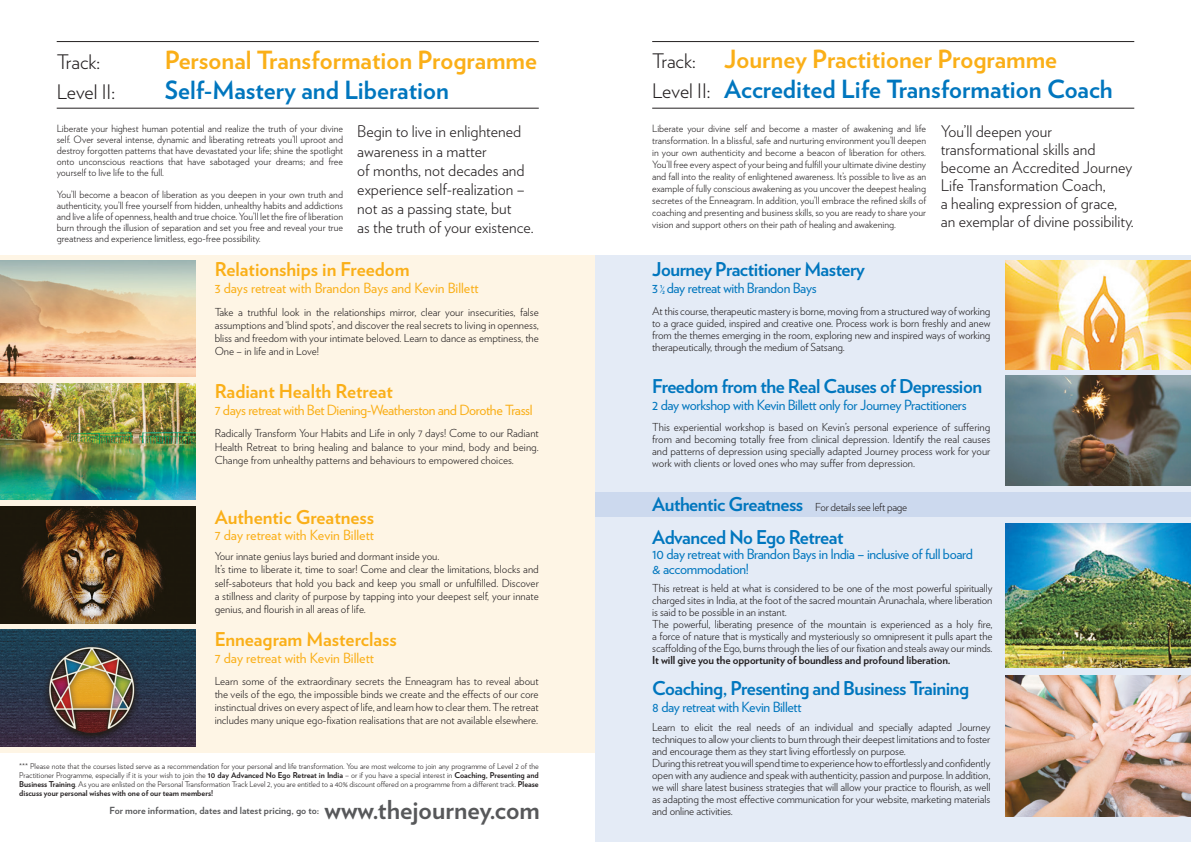
<style>
.page{position:relative;width:1191px;height:842px;background:#fff}
.page>*{position:absolute;margin:0;border:0;box-sizing:border-box;transform-origin:0 0}
.t1{font:700 26px "Verlag";color:#57585a}
.t2{font:700 25px "Verlag";color:#0076be}
.t3{font:700 25px "Verlag";color:#faaf18}
.t4{font:300 20px "Verlag";color:#231f20}
.t5{font:700 19px "Verlag";letter-spacing:-.025em;color:#0076be}
.head2{font:700 19px "Verlag";color:#faaf18}
.t6{font:300 16px/19.2px "Verlag";color:#231f20}
.t7{font:14px "Verlag";letter-spacing:-.025em;color:#0076be}
.subheadline{font:14px "Verlag";color:#faaf18}
.subheadline-2{font:14px "Verlag";letter-spacing:-.03em;color:#faaf18}
.body_seminars{font:300 11px/12px "Verlag";letter-spacing:-.01em;color:#231f20;text-align:justify}
.t8{font:300 10px/11px "Verlag";color:#231f20;text-align:justify}
.t9{font:700 9.8px "Verlag";color:#57585a}
.t10{font:300 8px/9px "Verlag";color:#231f20;text-align:justify}
.s1{font-weight:300;font-size:20px;color:#231f20}
.s2{font-weight:700}
.s3{font-family:"Titillium";font-size:10px}
</style>
<div class="page">
<div style="left:0;top:255px;width:595px;height:498px;background:#fef5e5"></div>
<div style="left:595px;top:255px;width:596px;height:587px;background:#e4ebf6"></div>
<div style="left:595px;top:492px;width:596px;height:25px;background:#ccd9ee"></div>
<img style="left:0;top:261px;width:196px;height:116px">
<img style="left:0;top:384px;width:196px;height:116px">
<img style="left:1005px;top:375px;width:186px;height:111px">
<img style="left:1005px;top:675px;width:186px;height:141px">
<img style="left:1005px;top:524px;width:186px;height:143px">
<img style="left:1005px;top:261px;width:186px;height:108px">
<img style="left:0;top:507px;width:196px;height:116px">
<img style="left:0;top:630px;width:196px;height:116px">
<hr style="left:57px;top:108px;width:482px;height:1px;background:#231f20">
<hr style="left:652px;top:108px;width:482px;height:1px;background:#231f20">
<hr style="left:57px;top:41px;width:482px;height:1px;background:#231f20">
<hr style="left:652px;top:41px;width:482px;height:1px;background:#231f20">
<p class="t4" style="left:57px;top:47px;width:45px">Track:</p>
<p class="t3" style="left:165px;top:40px;width:374px">Personal Transformation Programme</p>
<p class="t4" style="left:57px;top:77px;width:60px">Level II:</p>
<p class="t2" style="left:165px;top:70px;width:286px">Self-Mastery and Liberation</p>
<p class="t3" style="left:652px;top:39px;width:406px"><span class="s1">Track:</span> Journey Practitioner Programme</p>
<p class="t2" style="left:652px;top:69px;width:462px"><span class="s1">Level II:</span> Accredited Life Transformation Coach</p>
<p class="t8" style="left:57px;top:123px;width:288px">Liberate your highest human potential and realize the truth of your divine self. Over several intense, dynamic and liberating retreats you’ll uproot and destroy forgotten patterns that have devastated your life; shine the spotlight onto unconscious reactions that have sabotaged your dreams; and free yourself to live life to the full.</p>
<p class="t8" style="left:57px;top:189px;width:288px">You’ll become a beacon of liberation as you deepen in your own truth and authenticity, you’ll free yourself from hidden, unhealthy habits and addictions and live a life of openness, health and true choice. You’ll let the fire of liberation burn through the illusion of separation and set you free and reveal your true greatness and experience limitless, ego-free possibility.</p>
<p class="t8" style="left:652px;top:122px;width:275px;line-height:12px">Liberate your divine self and become a master of awakening and life transformation. In a blissful, safe and nurturing environment you’ll deepen in your own authenticity and become a beacon of liberation for others.<br>You’ll free every aspect of your being and fulfill your ultimate divine destiny and fall into the reality of enlightened awareness. It’s possible to live as an example of fully conscious awakening as you uncover the deepest healing secretes of the Enneagram. In addition, you’ll embrace the refined skills of coaching and presenting and business skills, so you are ready to share your vision and support others on their path of healing and awakening.</p>
<p class="t6" style="left:357px;top:121px;width:178px">Begin to live in enlightened awareness in a matter<br>of months, not decades and experience self-realization – not as a passing state, but<br>as the truth of your existence.</p>
<p class="t6" style="left:941px;top:122px;width:194px;line-height:18px">You’ll deepen your transformational skills and become an Accredited Journey<br>Life Transformation Coach,<br>a healing expression of grace, an exemplar of divine possibility.</p>
<p class="head2" style="left:215px;top:254px;width:196px">Relationships in Freedom</p>
<p class="subheadline" style="left:215px;top:277px;width:265px">3 days retreat with Brandon Bays and Kevin Billett</p>
<p class="body_seminars" style="left:215px;top:305px;width:326px;line-height:13.2px">Take a truthful look in the relationships mirror, clear your insecurities, false assumptions and ‘blind spots’, and discover the real secrets to living in openness, bliss and freedom with your intimate beloved. Learn to dance as emptiness, the One – in life and in Love!</p>
<p class="head2" style="left:215px;top:376px;width:180px">Radiant Health Retreat</p>
<p class="subheadline-2" style="left:215px;top:399px;width:319px">7 days retreat with Bet Diening-Weatherston and Dorothe Trassl</p>
<p class="body_seminars" style="left:215px;top:426px;width:326px;line-height:13.2px">Radically Transform Your Habits and Life in only 7 days! Come to our Radiant Health Retreat to bring healing and balance to your mind, body and being.<br>Change from unhealthy patterns and behaviours to empowered choices.</p>
<p class="head2" style="left:215px;top:502px;width:161px">Authentic Greatness</p>
<p class="subheadline" style="left:215px;top:525px;width:161px">7 day retreat with Kevin Billett</p>
<p class="body_seminars" style="left:215px;top:550px;width:226px">Your innate genius lays buried and dormant inside you.</p>
<p class="body_seminars" style="left:215px;top:562px;width:326px;line-height:13.2px">It’s time to liberate it, time to soar! Come and clear the limitations, blocks and self-saboteurs that hold you back and keep you small or unfulfilled. Discover a stillness and clarity of purpose by tapping into your deepest self, your innate genius, and flourish in all areas of life.</p>
<p class="head2" style="left:215px;top:624px;width:184px">Enneagram Masterclass</p>
<p class="subheadline" style="left:215px;top:647px;width:161px">7 day retreat with Kevin Billett</p>
<p class="body_seminars" style="left:215px;top:674px;width:325px;line-height:13.2px">Learn some of the extraordinary secrets the Enneagram has to reveal about the veils of the ego, the impossible binds we create and the effects of our core instinctual drives on every aspect of life, and learn how to clear them. The retreat includes many unique ego-fixation realisations that are not available elsewhere.</p>
<p class="t10" style="left:19px;top:761px;width:521px">*** Please note that the courses listed serve as a recommendation for your personal and life transformation. You are most welcome to join any programme of Level 2 of the Practitioner Programme, especially if it is your wish to join the <span class="s2">10 day Advanced No Ego Retreat in India</span> – or if you have a special interest in <span class="s2">Coaching, Presenting and Business Training</span>. As you are enlisted on the Personal Transformation Track Level 2, you are entitled to a 40% discount offered on a programme from a different track. <span class="s2">Please discuss your personal wishes with one of our team members!</span></p>
<p class="t9" style="left:110px;top:803px;width:211px">For more information, dates and latest pricing, go to:</p>
<p class="t1" style="left:324px;top:790px;width:217px">www.thejourney.com</p>
<p class="t5" style="left:652px;top:254px;width:214px">Journey Practitioner Mastery</p>
<p class="t7" style="left:652px;top:277px;width:166px">3 <span class="s3">½</span> day retreat with Brandon Bays</p>
<p class="body_seminars" style="left:652px;top:304px;width:340px">At this course, therapeutic mastery is borne, moving from a structured way of working to a grace guided, inspired and creative one. Process work is born freshly and anew from the themes emerging in the room, exploring new and inspired ways of working therapeutically, through the medium of Satsang.</p>
<p class="t5" style="left:652px;top:371px;width:331px">Freedom from the Real Causes of Depression</p>
<p class="t7" style="left:652px;top:394px;width:316px">2 day workshop with Kevin Billett only for Journey Practitioners</p>
<p class="body_seminars" style="left:652px;top:420px;width:340px">This experiential workshop is based on Kevin’s personal experience of suffering from and becoming totally free from clinical depression. Identify the real causes and patterns of depression using specially adapted Journey process work for your work with clients or loved ones who may suffer from depression.</p>
<p class="t5" style="left:652px;top:489px;width:152px">Authentic Greatness</p>
<p class="body_seminars" style="left:815px;top:500px;width:93px">For details see left page</p>
<p class="t5" style="left:652px;top:522px;width:193px">Advanced No Ego Retreat</p>
<p class="t7" style="left:652px;top:544px;width:322px">10 day retreat with Brandon Bays in India – inclusive of full board</p>
<p class="t7" style="left:652px;top:559px;width:98px">&amp; accommodation!</p>
<p class="body_seminars" style="left:652px;top:581px;width:342px">This retreat is held at what is considered to be one of the most powerful spiritually charged sites in India, at the foot of the sacred mountain Arunachala, where liberation is said to be possible in an instant.</p>
<p class="body_seminars" style="left:652px;top:617px;width:342px">The powerful, liberating presence of the mountain is experienced as a holy fire, a force of nature that is mystically and mysteriously so omnipresent it pulls apart the scaffolding of the Ego, burns through the lies of our fixation and steals away our minds.<br><span class="s2">It will give you the opportunity of boundless and profound liberation.</span></p>
<p class="t5" style="left:652px;top:674px;width:318px">Coaching, Presenting and Business Training</p>
<p class="t7" style="left:652px;top:697px;width:151px">8 day retreat with Kevin Billett</p>
<p class="body_seminars" style="left:652px;top:721px;width:340px">Learn to elicit the real needs of an individual and specially adapted Journey techniques to allow your clients to burn through their deepest limitations and to foster and encourage them as they start living effortlessly on purpose.</p>
<p class="body_seminars" style="left:652px;top:757px;width:340px">During this retreat you will spend time to experience how to effortlessly and confidently open with any audience and speak with authenticity, passion and purpose. In addition, we will share latest business strategies that will allow your practice to flourish, as well as adapting the most effective communication for your website, marketing materials and online activities.</p>
</div>
